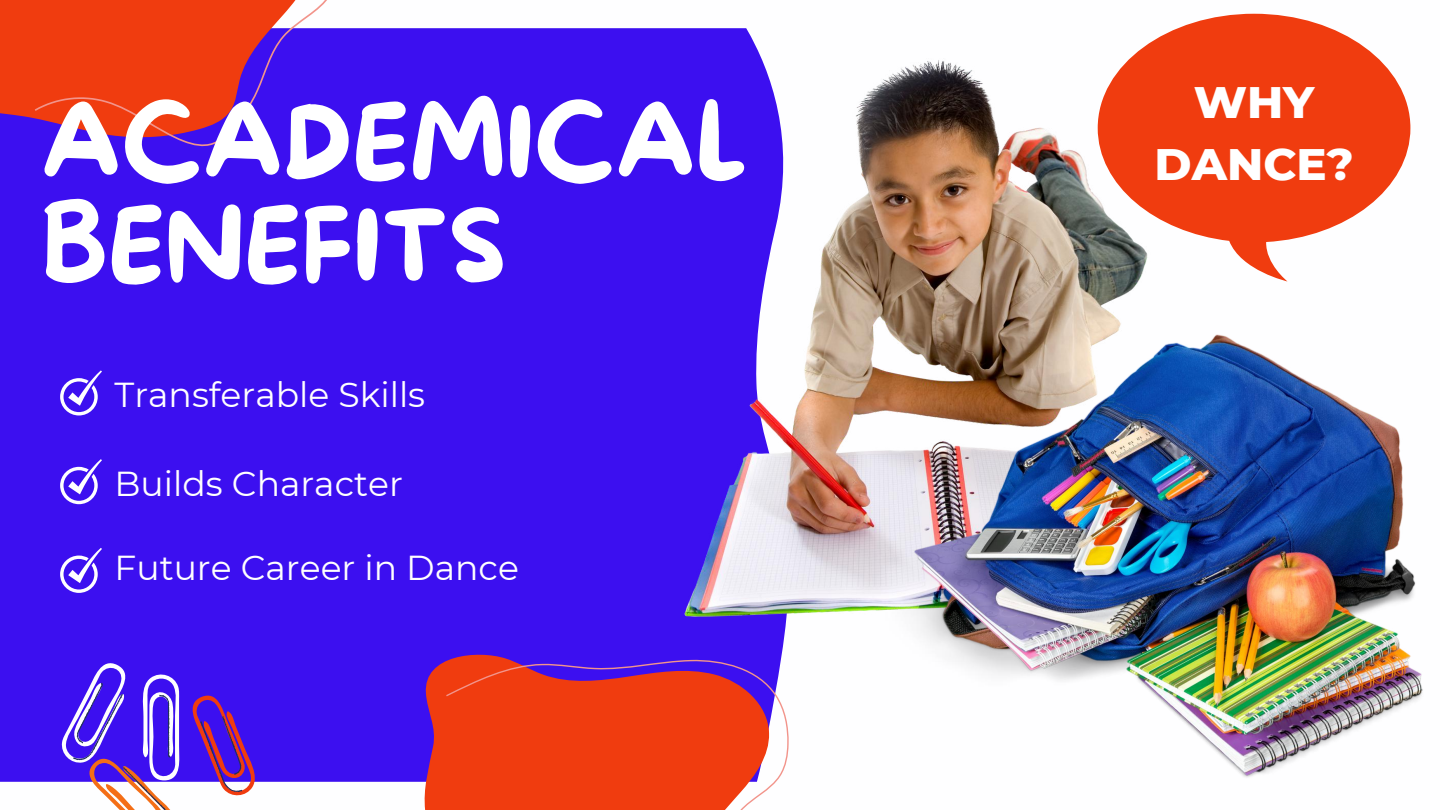
<style>
.page{position:relative;width:1440px;height:810px;background:#fff}
.page>*{position:absolute;margin:0;border:0;box-sizing:border-box;transform-origin:0 0}
.t1{font:100px/103.1px "More Sugar";color:#fff}
.t2{font:800 45px/62.2px "Montserrat";color:#fff;text-align:center}
.t3{font:34.6px "Montserrat";color:#fff}
</style>
<div class="page">
<div style="left:0;top:28px;width:787px;height:754px;background:#3c0ff0"></div>
<img style="left:685px;top:58px;width:532px;height:558px">
<img style="left:886px;top:335px;width:537px;height:443px">
<svg style="left:0;top:0;width:341px;height:148px;background:#b63460"></svg>
<svg style="left:423px;top:650px;width:347px;height:160px;background:#852396"></svg>
<svg style="left:445px;top:658px;width:344px;height:152px;background:#de4537"></svg>
<svg style="left:60px;top:370px;width:42px;height:45px"></svg>
<svg style="left:60px;top:459px;width:42px;height:45px"></svg>
<svg style="left:60px;top:548px;width:42px;height:45px"></svg>
<svg style="left:1098px;top:14px;width:312px;height:267px;fill:#f03c0f"></svg>
<svg style="left:60px;top:657px;width:195px;height:153px"></svg>
<h1 class="t1" style="left:41px;top:96px;width:709px">ACADEMICAL<br>BENEFITS</h1>
<p class="t3" style="left:115px;top:374px;width:312px">Transferable Skills</p>
<p class="t3" style="left:115px;top:462px;width:290px">Builds Character</p>
<p class="t3" style="left:115px;top:547px;width:406px">Future Career in Dance</p>
<h2 class="t2" style="left:1155px;top:70px;width:201px">WHY<br>DANCE?</h2>
</div>
